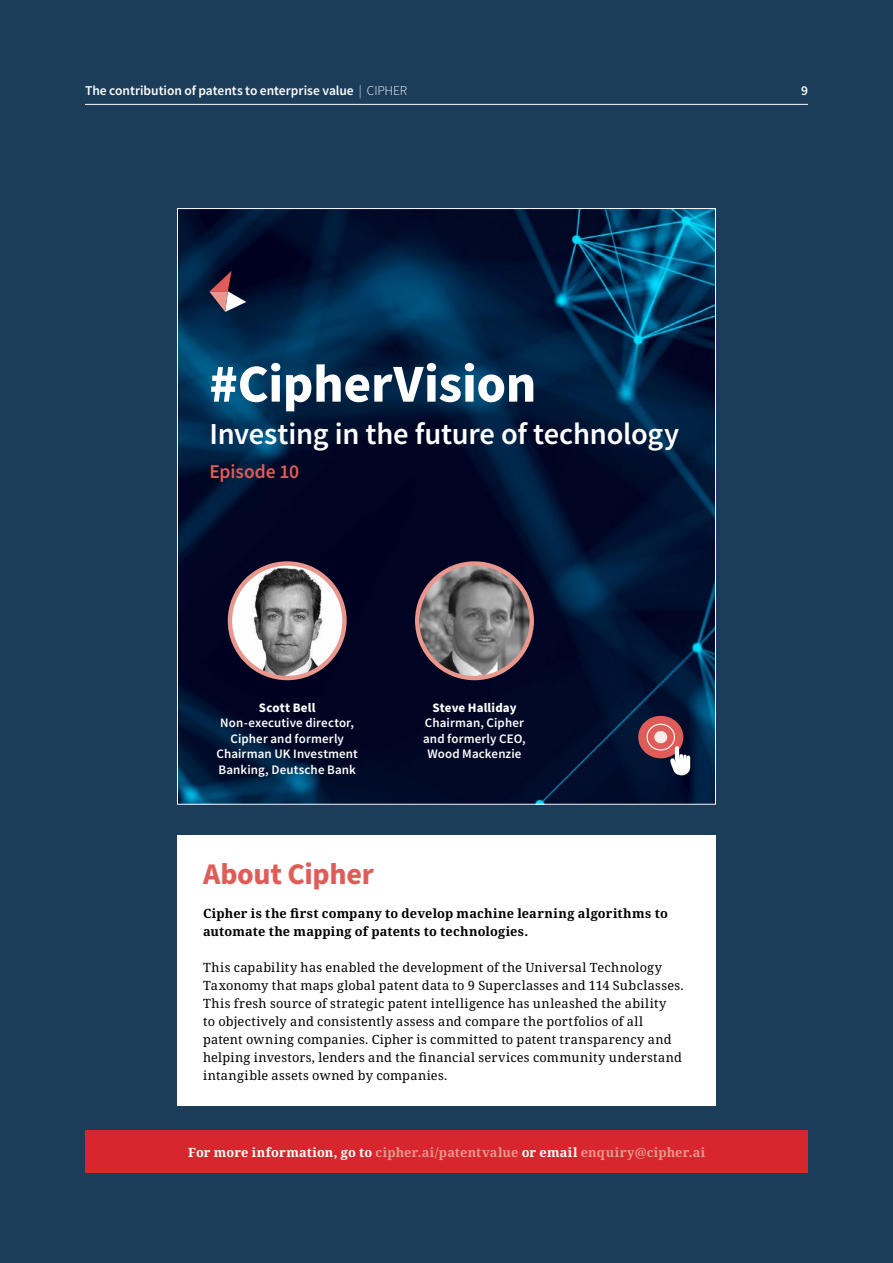
<style>
.page{position:relative;width:893px;height:1263px;background:#1b3d5a}
.page>*{position:absolute;margin:0;border:0;box-sizing:border-box;transform-origin:0 0}
.t1{font:700 53.4px "Source Sans Pro";letter-spacing:-.005em;color:#fff}
.t2{font:600 30.45px "Source Sans Pro";letter-spacing:-.01em;color:#fff}
.t3{font:700 30px "Source Sans Pro";letter-spacing:-.01em;color:#df5d58}
.t4{font:600 19.5px "Source Sans Pro";letter-spacing:-.005em;color:#df5d58}
.t5{font:600 13.5px "Source Sans Pro";color:#fff}
.t6{font:600 12.9px/15.6px "Source Sans Pro";letter-spacing:.01em;color:#fff;text-align:center}
.t7{font:700 12.9px "Source Sans Pro";letter-spacing:.01em;color:#fff}
.t8{font:12.75px/18px "Noto Serif";letter-spacing:.02em;color:#000}
.t9{font:700 12.75px/18px "Noto Serif";letter-spacing:.01em;color:#000}
.t10{font:700 12.75px "Noto Serif";letter-spacing:.015em;color:#e9978c}
.s1{font-weight:300}
.s2{color:#fff}
</style>
<div class="page">
<div style="left:178px;top:836px;width:538px;height:270px;background:#fff"></div>
<div style="left:85px;top:1130px;width:723px;height:43px;background:#d8262e"></div>
<hr style="left:85px;top:104px;width:723px;height:1px;background:#fff">
<img style="left:179px;top:210px;width:535px;height:592px">
<svg style="left:209px;top:271px;width:37px;height:41px;background:#5a4759"></svg>
<img style="left:419px;top:563px;width:113px;height:114px">
<div style="left:415px;top:561px;width:119px;height:119px;border:4px solid #e9978c;border-radius:50%"></div>
<img style="left:230px;top:563px;width:114px;height:115px;border-radius:57px">
<div style="left:228px;top:561px;width:119px;height:119px;border:4px solid #e9978c;border-radius:50%"></div>
<div style="left:638px;top:716px;width:45px;height:42px;background:#df5d58;border-radius:50%"></div>
<div style="left:654px;top:731px;width:13px;height:12px;background:#fbece8;border-radius:50%"></div>
<div style="left:647px;top:724px;width:28px;height:26px;border:1px solid #fff;border-radius:50%"></div>
<svg style="left:669px;top:746px;width:21px;height:29px"></svg>
<p class="t5" style="left:85px;top:82px;width:324px">The contribution of patents to enterprise value <span class="s1">| CIPHER</span></p>
<p class="t5" style="left:801px;top:82px;width:8px">9</p>
<h1 class="t1" style="left:209px;top:348px;width:328px">#CipherVision</h1>
<h2 class="t2" style="left:209px;top:414px;width:471px">Investing in the future of technology</h2>
<h3 class="t4" style="left:209px;top:459px;width:91px">Episode 10</h3>
<p class="t7" style="left:259px;top:699px;width:58px">Scott Bell</p>
<p class="t6" style="left:216px;top:715px;width:143px">Non-executive director,<br>Cipher and formerly<br>Chairman UK Investment<br>Banking, Deutsche Bank</p>
<p class="t7" style="left:432px;top:699px;width:86px">Steve Halliday</p>
<p class="t6" style="left:423px;top:715px;width:104px">Chairman, Cipher and formerly CEO,<br>Wood Mackenzie</p>
<h3 class="t3" style="left:203px;top:853px;width:172px">About Cipher</h3>
<p class="t9" style="left:203px;top:905px;width:466px">Cipher is the first company to develop machine learning algorithms to automate the mapping of patents to technologies.</p>
<p class="t8" style="left:203px;top:959px;width:482px">This capability has enabled the development of the Universal Technology Taxonomy that maps global patent data to 9 Superclasses and 114 Subclasses.<br>This fresh source of strategic patent intelligence has unleashed the ability<br>to objectively and consistently assess and compare the portfolios of all patent owning companies. Cipher is committed to patent transparency and helping investors, lenders and the financial services community understand intangible assets owned by companies.</p>
<p class="t10" style="left:188px;top:1143px;width:519px"><span class="s2">For more information, go to</span> cipher.ai/patentvalue <span class="s2">or email</span> enquiry@cipher.ai</p>
</div>
